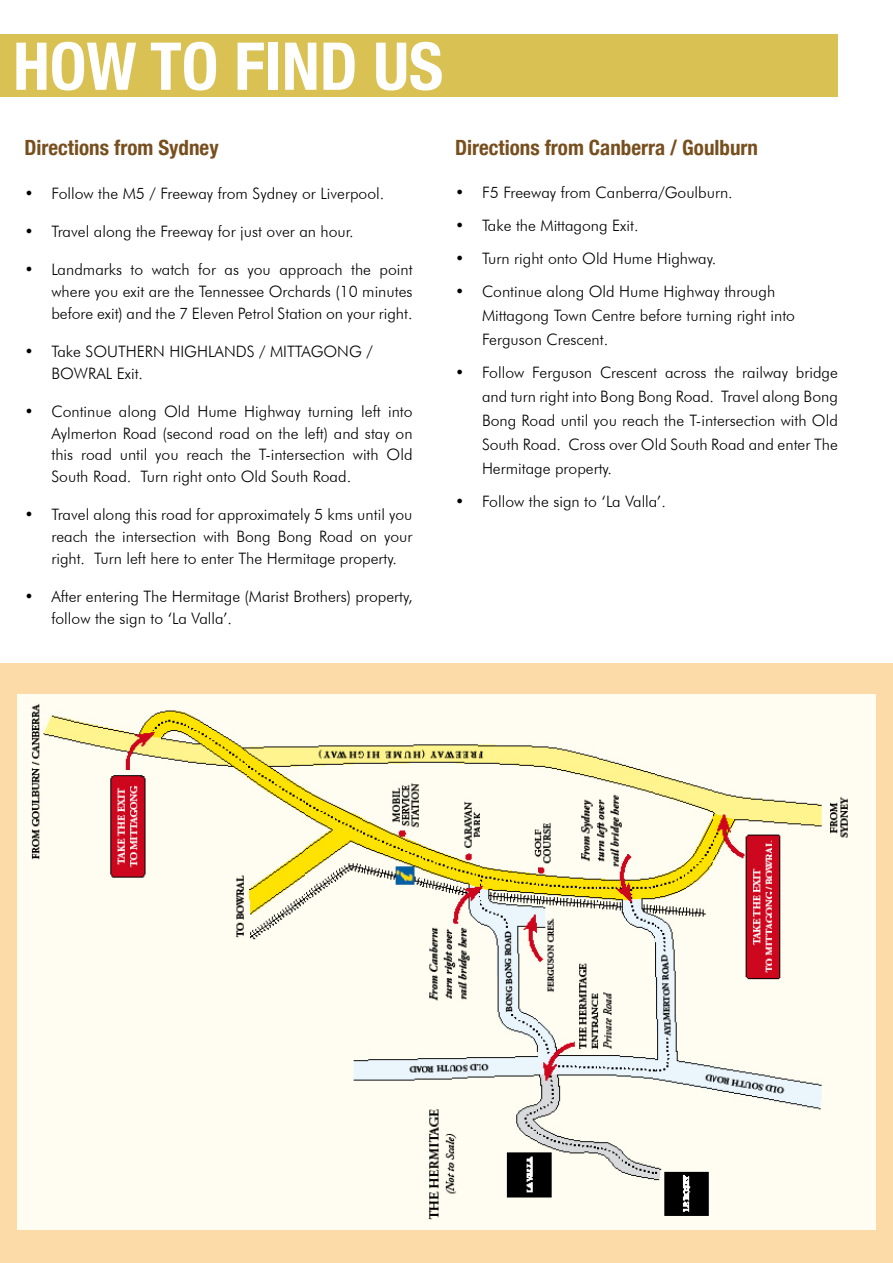
<style>
.page{position:relative;width:893px;height:1263px;background:#fff}
.page>*{position:absolute;margin:0;border:0;box-sizing:border-box;transform-origin:0 0}
.t1{font:700 condensed 66px "Helvetica Neue";color:#fff}
.t2{font:700 condensed 21px "Helvetica Neue";color:#774f1f}
.t3{font:300 15.75px/21.8px "Futura BT";color:#000;text-align:justify}
</style>
<div class="page">
<div style="left:0;top:663px;width:893px;height:600px;background:#fddba9"></div>
<img style="left:17px;top:695px;width:858px;height:534px">
<div style="left:0;top:34px;width:838px;height:63px;background:#d9c253"></div>
<h1 class="t1" style="left:13px;top:26px;width:432px">HOW TO FIND US</h1>
<h2 class="t2" style="left:24px;top:135px;width:196px">Directions from Sydney</h2>
<p class="t3" style="left:24px;top:182px;width:361px">• Follow the M5 / Freeway from Sydney or Liverpool.</p>
<p class="t3" style="left:24px;top:220px;width:331px">• Travel along the Freeway for just over an hour.</p>
<p class="t3" style="left:51px;top:258px;width:363px;text-indent:-27px">• Landmarks to watch for as you approach the point where you exit are the Tennessee Orchards (10 minutes before exit) and the 7 Eleven Petrol Station on your right.</p>
<p class="t3" style="left:51px;top:340px;width:323px;text-indent:-27px">• Take SOUTHERN HIGHLANDS / MITTAGONG /<br>BOWRAL Exit.</p>
<p class="t3" style="left:51px;top:400px;width:363px;text-indent:-27px">• Continue along Old Hume Highway turning left into Aylmerton Road (second road on the left) and stay on this road until you reach the T-intersection with Old South Road. Turn right onto Old South Road.</p>
<p class="t3" style="left:51px;top:504px;width:363px;text-indent:-27px">• Travel along this road for approximately 5 kms until you reach the intersection with Bong Bong Road on your right. Turn left here to enter The Hermitage property.</p>
<p class="t3" style="left:51px;top:585px;width:363px;text-indent:-27px">• After entering The Hermitage (Marist Brothers) property, follow the sign to ‘La Valla’.</p>
<h2 class="t2" style="left:455px;top:135px;width:305px">Directions from Canberra / Goulburn</h2>
<p class="t3" style="left:455px;top:181px;width:279px">• F5 Freeway from Canberra/Goulburn.</p>
<p class="t3" style="left:455px;top:214px;width:185px">• Take the Mittagong Exit.</p>
<p class="t3" style="left:455px;top:247px;width:263px">• Turn right onto Old Hume Highway.</p>
<p class="t3" style="left:482px;top:279px;width:314px;line-height:24px;text-align:left;text-indent:-27px">• Continue along Old Hume Highway through<br>Mittagong Town Centre before turning right into<br>Ferguson Crescent.</p>
<p class="t3" style="left:482px;top:360px;width:357px;line-height:24px;text-indent:-27px">• Follow Ferguson Crescent across the railway bridge and turn right into Bong Bong Road. Travel along Bong Bong Road until you reach the T-intersection with Old South Road. Cross over Old South Road and enter The Hermitage property.</p>
<p class="t3" style="left:455px;top:490px;width:212px">• Follow the sign to ‘La Valla’.</p>
</div>
